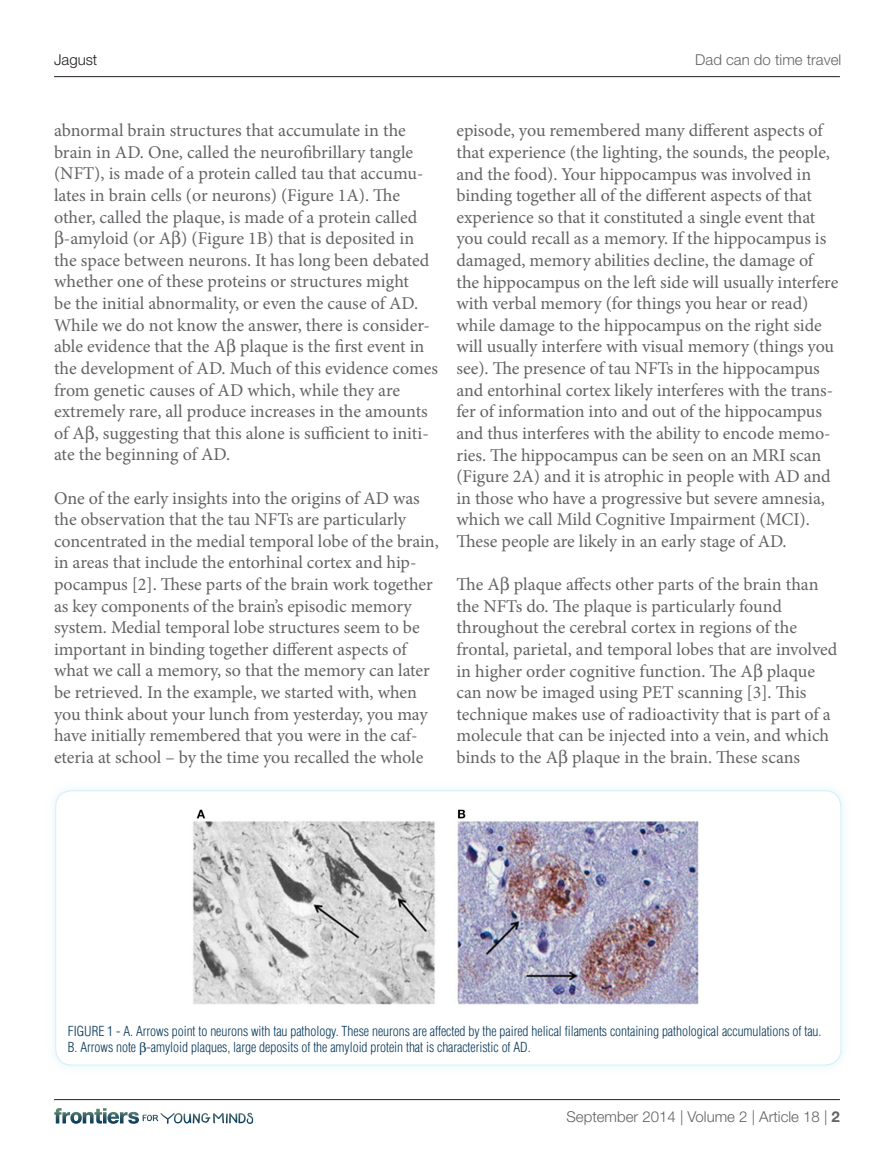
<style>
.page{position:relative;width:894px;height:1170px;background:#fff}
.page>*{position:absolute;margin:0;border:0;box-sizing:border-box;transform-origin:0 0}
.TXT{font:18px/21.6px "Minion Pro";letter-spacing:-.005em;color:#636366}
.t1{font:300 15px "Helvetica Neue LT Std";color:#636366}
.t2{font:300 15px "Helvetica Neue LT Std";color:#231f20}
.Figure-caption{font:300 condensed 13.5px/16.2px "Helvetica LT Std";letter-spacing:-.005em;color:#08395a}
.s1{font-weight:700}
</style>
<div class="page">
<hr style="left:54px;top:76px;width:785px;height:1px;background:#231f20">
<hr style="left:54px;top:1099px;width:785px;height:1px;background:#231f20">
<svg style="left:54px;top:1108px;width:199px;height:16px"></svg>
<div style="left:46px;top:780px;width:804px;height:295px;background:#d5eff7;opacity:.5"></div>
<div style="left:56px;top:791px;width:784px;height:274px;background:#fff;border-radius:16px"></div>
<img style="left:192px;top:809px;width:507px;height:196px">
<p class="t2" style="left:54px;top:50px;width:45px">Jagust</p>
<p class="t1" style="left:695px;top:50px;width:147px">Dad can do time travel</p>
<p class="TXT" style="left:54px;top:120px;width:353px">abnormal brain structures that accumulate in the</p>
<p class="TXT" style="left:54px;top:141px;width:360px">brain in AD. One, called the neurofibrillary tangle</p>
<p class="TXT" style="left:54px;top:163px;width:371px">(NFT), is made of a protein called tau that accumu-</p>
<p class="TXT" style="left:54px;top:185px;width:347px">lates in brain cells (or neurons) (Figure 1A). The</p>
<p class="TXT" style="left:54px;top:206px;width:364px">other, called the plaque, is made of a protein called</p>
<p class="TXT" style="left:64px;top:228px;width:351px">-amyloid (or A ) (Figure 1B) that is deposited in</p>
<p class="TXT" style="left:54px;top:249px;width:377px">the space between neurons. It has long been debated</p>
<p class="TXT" style="left:54px;top:271px;width:356px">whether one of these proteins or structures might</p>
<p class="TXT" style="left:54px;top:293px;width:365px">be the initial abnormality, or even the cause of AD.</p>
<p class="TXT" style="left:54px;top:314px;width:377px">While we do not know the answer, there is consider-</p>
<p class="TXT" style="left:54px;top:336px;width:372px">able evidence that the A plaque is the first event in</p>
<p class="TXT" style="left:54px;top:357px;width:385px">the development of AD. Much of this evidence comes</p>
<p class="TXT" style="left:54px;top:379px;width:347px">from genetic causes of AD which, while they are</p>
<p class="TXT" style="left:54px;top:401px;width:375px">extremely rare, all produce increases in the amounts</p>
<p class="TXT" style="left:54px;top:422px;width:376px">of A , suggesting that this alone is sufficient to initi-</p>
<p class="TXT" style="left:54px;top:444px;width:178px">ate the beginning of AD.</p>
<p class="TXT" style="left:54px;top:487px;width:386px">One of the early insights into the origins of AD was the observation that the tau NFTs are particularly concentrated in the medial temporal lobe of the brain, in areas that include the entorhinal cortex and hip&shy;pocampus [2]. These parts of the brain work together as key components of the brain’s episodic memory system. Medial temporal lobe structures seem to be important in binding together different aspects of what we call a memory, so that the memory can later be retrieved. In the example, we started with, when you think about your lunch from yesterday, you may have initially remembered that you were in the caf&shy;eteria at school – by the time you recalled the whole</p>
<p class="TXT" style="left:456px;top:120px;width:383px">episode, you remembered many different aspects of that experience (the lighting, the sounds, the people, and the food). Your hippocampus was involved in binding together all of the different aspects of that experience so that it constituted a single event that you could recall as a memory. If the hippocampus is damaged, memory abilities decline, the damage of the hippocampus on the left side will usually interfere with verbal memory (for things you hear or read) while damage to the hippocampus on the right side will usually interfere with visual memory (things you see). The presence of tau NFTs in the hippocampus and entorhinal cortex likely interferes with the trans&shy;fer of information into and out of the hippocampus and thus interferes with the ability to encode memo&shy;ries. The hippocampus can be seen on an MRI scan (Figure 2A) and it is atrophic in people with AD and in those who have a progressive but severe amnesia, which we call Mild Cognitive Impairment (MCI).<br>These people are likely in an early stage of AD.</p>
<p class="TXT" style="left:456px;top:574px;width:382px">The A plaque affects other parts of the brain than the NFTs do. The plaque is particularly found throughout the cerebral cortex in regions of the frontal, parietal, and temporal lobes that are involved in higher order cognitive function. The A plaque can now be imaged using PET scanning [3]. This technique makes use of radioactivity that is part of a molecule that can be injected into a vein, and which binds to the A plaque in the brain. These scans</p>
<p class="Figure-caption" style="left:68px;top:1022px;width:754px">FIGURE 1 - A. Arrows point to neurons with tau pathology. These neurons are affected by the paired helical filaments containing pathological accumulations of tau.<br>B. Arrows note -amyloid plaques, large deposits of the amyloid protein that is characteristic of AD.</p>
<p class="t1" style="left:566px;top:1107px;width:275px">September 2014 | Volume 2 | Article 18 | <span class="s1">2</span></p>
</div>
